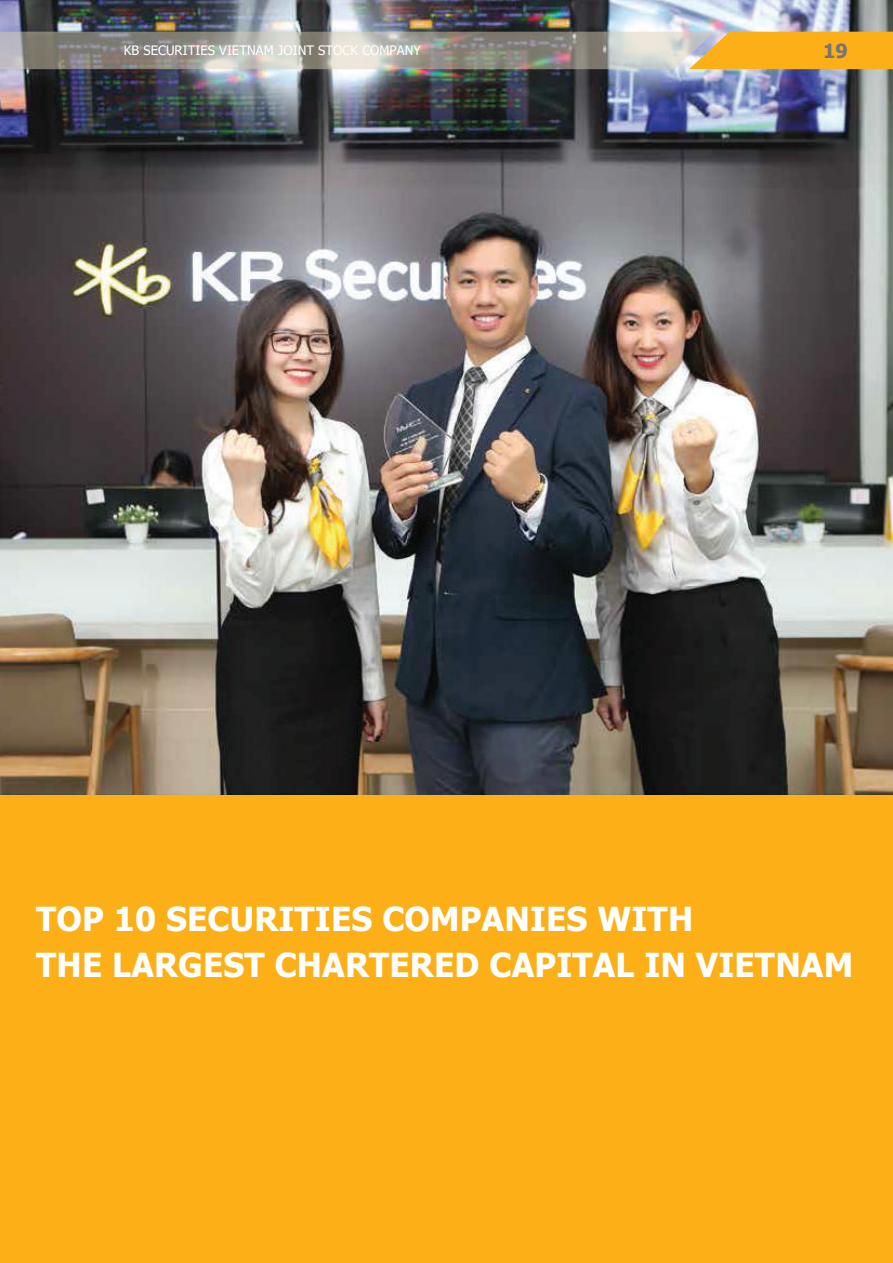
<style>
.page{position:relative;width:893px;height:1263px;background:#fff}
.page>*{position:absolute;margin:0;border:0;box-sizing:border-box;transform-origin:0 0}
.t1{font:700 33px/46.8px "Tahoma";letter-spacing:.005em;color:#fff}
.t2{font:700 19.5px "Tahoma";color:#737477}
.t3{font:13.05px "Tahoma";letter-spacing:.005em;color:#fff}
</style>
<div class="page">
<img style="left:0;top:0;width:893px;height:795px">
<div style="left:0;top:795px;width:893px;height:468px;background:#fcaf17"></div>
<svg style="left:0;top:32px;width:893px;height:37px"></svg>
<p class="t3" style="left:124px;top:42px;width:299px">KB SECURITIES VIETNAM JOINT STOCK COMPANY</p>
<p class="t2" style="left:823px;top:37px;width:26px">19</p>
<p class="t1" style="left:36px;top:896px;width:818px">TOP 10 SECURITIES COMPANIES WITH<br>THE LARGEST CHARTERED CAPITAL IN VIETNAM</p>
</div>
